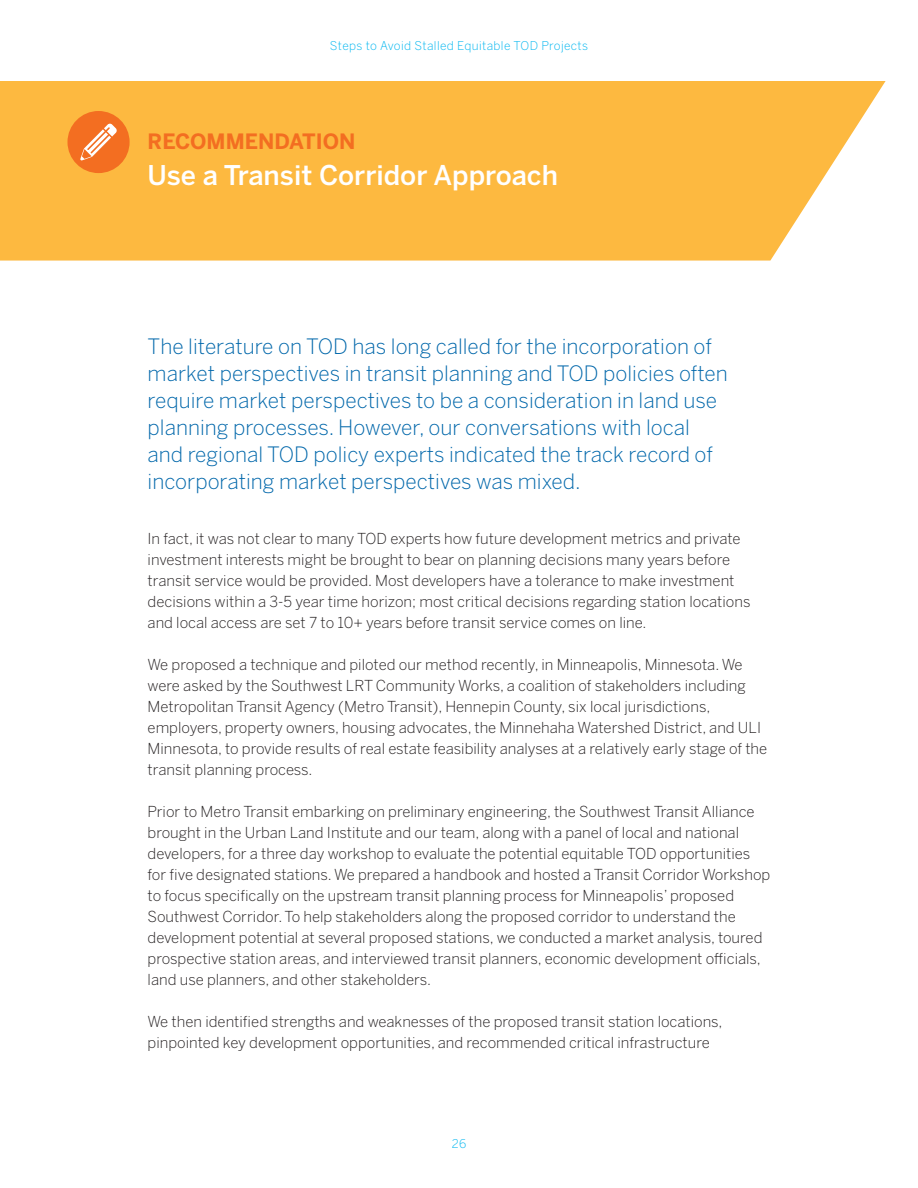
<style>
.page{position:relative;width:918px;height:1188px;background:#fff}
.page>*{position:absolute;margin:0;border:0;box-sizing:border-box;transform-origin:0 0}
.t1{font:500 27px "Benton Sans";color:#fff}
.t2{font:300 21px/27px "Benton Sans";color:#0067aa}
.t3{font:700 21px "Benton Sans";color:#f36e21}
.t4{font:300 15px/21px "Benton Sans";color:#231f20}
.t5{font:300 12px "Benton Sans";letter-spacing:.03em;color:#00b6f0}
</style>
<div class="page">
<svg style="left:0;top:81px;width:886px;height:180px;background:#fdbd4d"></svg>
<div style="left:67px;top:111px;width:63px;height:62px;background:#f36e21;border-radius:50%"></div>
<svg style="left:80px;top:123px;width:37px;height:38px"></svg>
<p class="t5" style="left:330px;top:39px;width:260px">Steps to Avoid Stalled Equitable TOD Projects</p>
<p class="t3" style="left:148px;top:129px;width:209px">RECOMMENDATION</p>
<p class="t1" style="left:148px;top:159px;width:412px">Use a Transit Corridor Approach</p>
<p class="t2" style="left:148px;top:333px;width:582px">The literature on TOD has long called for the incorporation of market perspectives in transit planning and TOD policies often require market perspectives to be a consideration in land use planning processes. However, our conversations with local and regional TOD policy experts indicated the track record of incorporating market perspectives was mixed.</p>
<p class="t4" style="left:148px;top:528px;width:604px">In fact, it was not clear to many TOD experts how future development metrics and private investment interests might be brought to bear on planning decisions many years before transit service would be provided. Most developers have a tolerance to make investment decisions within a 3-5 year time horizon; most critical decisions regarding station locations and local access are set 7 to 10+ years before transit service comes on line.</p>
<p class="t4" style="left:148px;top:654px;width:621px">We proposed a technique and piloted our method recently, in Minneapolis, Minnesota. We were asked by the Southwest LRT Community Works, a coalition of stakeholders including Metropolitan Transit Agency (Metro Transit), Hennepin County, six local jurisdictions, employers, property owners, housing advocates, the Minnehaha Watershed District, and ULI Minnesota, to provide results of real estate feasibility analyses at a relatively early stage of the transit planning process.</p>
<p class="t4" style="left:148px;top:801px;width:624px">Prior to Metro Transit embarking on preliminary engineering, the Southwest Transit Alliance brought in the Urban Land Institute and our team, along with a panel of local and national developers, for a three day workshop to evaluate the potential equitable TOD opportunities for five designated stations. We prepared a handbook and hosted a Transit Corridor Workshop to focus specifically on the upstream transit planning process for Minneapolis’ proposed Southwest Corridor. To help stakeholders along the proposed corridor to understand the development potential at several proposed stations, we conducted a market analysis, toured prospective station areas, and interviewed transit planners, economic development officials, land use planners, and other stakeholders.</p>
<p class="t4" style="left:148px;top:1011px;width:577px">We then identified strengths and weaknesses of the proposed transit station locations, pinpointed key development opportunities, and recommended critical infrastructure</p>
<p class="t5" style="left:452px;top:1136px;width:16px">26</p>
</div>
